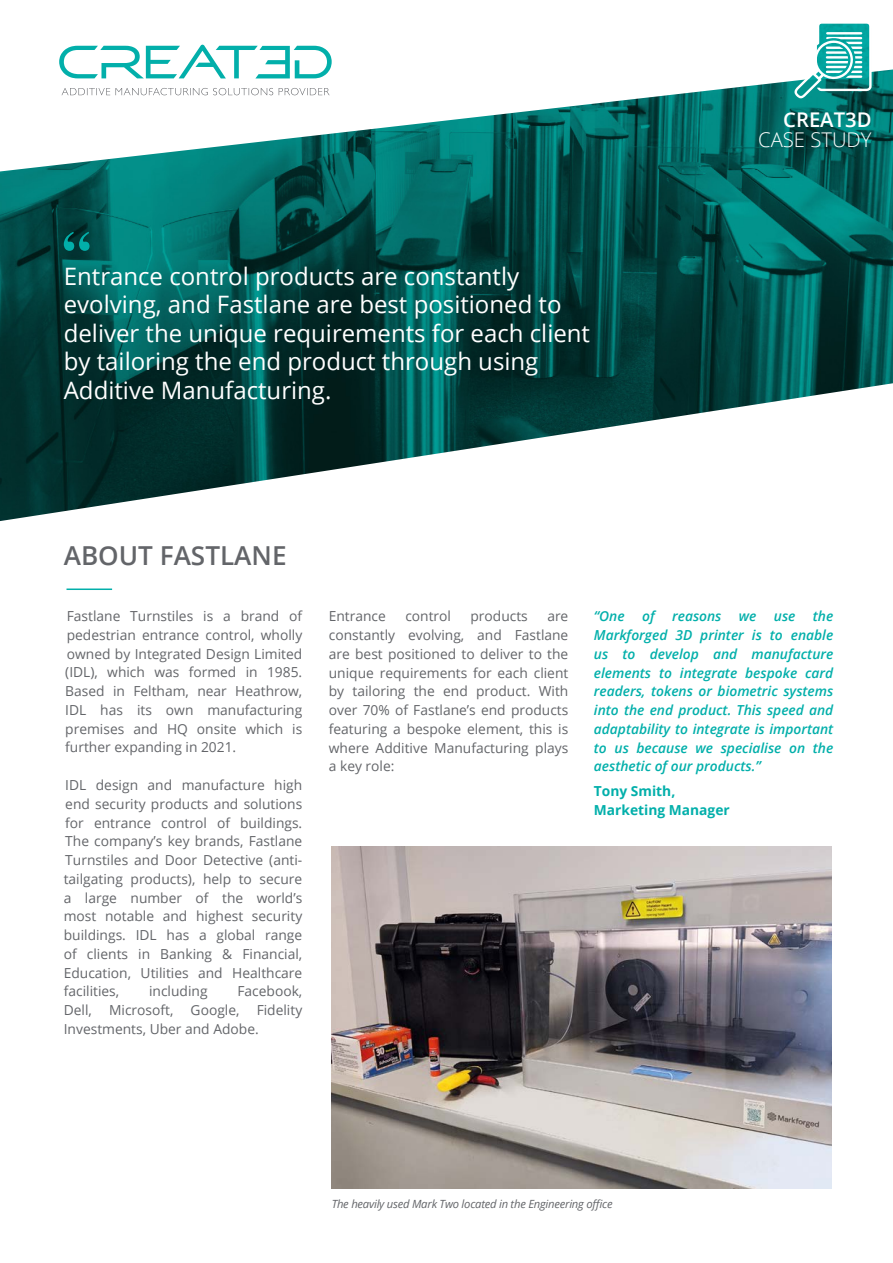
<style>
.page{position:relative;width:893px;height:1263px;background:#fff}
.page>*{position:absolute;margin:0;border:0;box-sizing:border-box;transform-origin:0 0}
.t1{font:600 26.1px "Open Sans";color:#636569}
.t2{font:24px/28.5px "Open Sans";color:#fff}
.t3{font:300 20.25px "Open Sans";color:#fff}
.t4{font:600 20.25px "Open Sans";color:#fff}
.t5{font:13.8px/18.8px "Open Sans";color:#636569;text-align:justify}
.t6{font:italic 600 13.8px/18.8px "Open Sans";color:#02afaa;text-align:justify}
.t7{font:700 13.8px/18.6px "Open Sans";color:#02afaa}
.t8{font:italic 11.25px "Open Sans";letter-spacing:-.02em;color:#636569}
</style>
<div class="page">
<img style="left:0;top:69px;width:893px;height:452px">
<svg style="left:64px;top:232px;width:26px;height:19px"></svg>
<svg style="left:794px;top:23px;width:78px;height:75px"></svg>
<svg style="left:59px;top:45px;width:273px;height:33px"></svg>
<svg style="left:62px;top:88px;width:268px;height:7px"></svg>
<hr style="left:67px;top:588px;width:45px;height:2px;background:#02afaa">
<img style="left:332px;top:846px;width:500px;height:342px">
<h2 class="t2" style="left:64px;top:261px;width:528px">Entrance control products are constantly evolving, and Fastlane are best positioned to deliver the unique requirements for each client by tailoring the end product through using Additive Manufacturing.</h2>
<h1 class="t1" style="left:64px;top:538px;width:224px">ABOUT FASTLANE</h1>
<h3 class="t4" style="left:783px;top:106px;width:90px">CREAT3D</h3>
<h3 class="t3" style="left:758px;top:126px;width:115px">CASE STUDY</h3>
<p class="t5" style="left:65px;top:606px;width:239px">Fastlane Turnstiles is a brand of pedestrian entrance control, wholly owned by Integrated Design Limited (IDL), which was formed in 1985.<br>Based in Feltham, near Heathrow, IDL has its own manufacturing premises and HQ onsite which is further expanding in 2021.</p>
<p class="t5" style="left:64px;top:775px;width:240px">IDL design and manufacture high end security products and solutions for entrance control of buildings.<br>The company’s key brands, Fastlane Turnstiles and Door Detective (anti&shy;tailgating products), help to secure a large number of the world’s most notable and highest security buildings. IDL has a global range of clients in Banking &amp; Financial, Education, Utilities and Healthcare facilities,</p>
<p class="t5" style="left:64px;top:981px;width:240px;text-indent:174px">Facebook, Dell, Microsoft, Google, Fidelity Investments, Uber and Adobe.</p>
<p class="t5" style="left:149px;top:981px;width:60px">including</p>
<p class="t5" style="left:329px;top:606px;width:241px;text-indent:218px">are constantly evolving, and Fastlane are best positioned to deliver to the unique requirements for each client by tailoring the end product. With over 70% of Fastlane’s end products featuring a bespoke element, this is where Additive Manufacturing plays a key role:</p>
<p class="t6" style="left:594px;top:607px;width:32px">“One</p>
<p class="t6" style="left:642px;top:607px;width:14px">of</p>
<p class="t6" style="left:672px;top:607px;width:51px">reasons</p>
<p class="t6" style="left:739px;top:607px;width:19px">we</p>
<p class="t6" style="left:774px;top:607px;width:23px">use</p>
<p class="t5" style="left:329px;top:606px;width:59px">Entrance</p>
<p class="t5" style="left:405px;top:606px;width:47px">control</p>
<p class="t5" style="left:470px;top:606px;width:59px">products</p>
<p class="t6" style="left:594px;top:607px;width:241px;text-indent:219px">the Markforged 3D printer is to enable us to develop and manufacture elements to integrate bespoke card readers, tokens or biometric systems into the end product. This speed and adaptability to integrate is important to us because we specialise on the aesthetic of our products.”</p>
<p class="t7" style="left:594px;top:781px;width:137px">Tony Smith,<br>Marketing Manager</p>
<p class="t8" style="left:332px;top:1196px;width:282px">The heavily used Mark Two located in the Engineering office</p>
</div>
